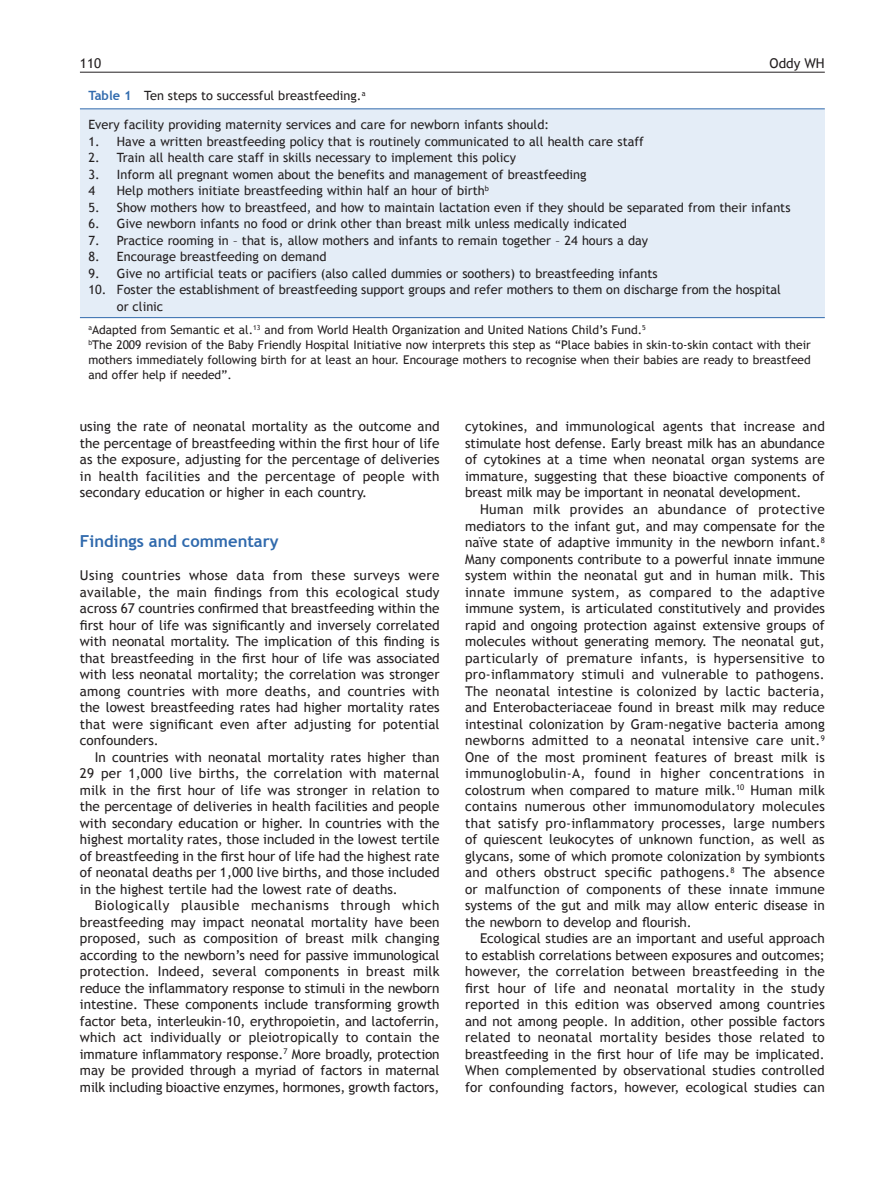
<style>
.page{position:relative;width:892px;height:1190px;background:#fff}
.page>*{position:absolute;margin:0;border:0;box-sizing:border-box;transform-origin:0 0}
.t1{font:700 16.5px "Trebuchet MS";color:#306aad}
.t2{font:13.5px/16.5px "Trebuchet MS";color:#231f20;text-align:justify}
.t3{font:12.75px/16.5px "Trebuchet MS";color:#231f20}
.t4{font:12px/15px "Trebuchet MS";color:#231f20}
.s1{font-weight:700;color:#306aad}
</style>
<div class="page">
<hr style="left:80px;top:72px;width:744px;height:1px;background:#231f20">
<div style="left:80px;top:110px;width:744px;height:208px;background:#e4edf7"></div>
<hr style="left:80px;top:108px;width:744px;height:1px;background:#306aad">
<hr style="left:80px;top:317px;width:744px;height:1px;background:#306aad">
<p class="t2" style="left:80px;top:55px;width:23px">110</p>
<p class="t2" style="left:769px;top:55px;width:57px">Oddy WH</p>
<p class="t3" style="left:88px;top:87px;width:278px"><span class="s1">Table 1</span> Ten steps to successful breastfeeding.<sup>a</sup></p>
<p class="t3" style="left:88px;top:117px;width:462px">Every facility providing maternity services and care for newborn infants should:</p>
<p class="t3" style="left:88px;top:133px;width:556px">1. Have a written breastfeeding policy that is routinely communicated to all health care staff</p>
<p class="t3" style="left:88px;top:150px;width:429px">2. Train all health care staff in skills necessary to implement this policy</p>
<p class="t3" style="left:88px;top:166px;width:499px">3. Inform all pregnant women about the benefits and management of breastfeeding<br>4</p>
<p class="t3" style="left:117px;top:183px;width:373px">Help mothers initiate breastfeeding within half an hour of birth<sup>b</sup></p>
<p class="t3" style="left:88px;top:199px;width:703px">5. Show mothers how to breastfeed, and how to maintain lactation even if they should be separated from their infants</p>
<p class="t3" style="left:88px;top:216px;width:539px">6. Give newborn infants no food or drink other than breast milk unless medically indicated</p>
<p class="t3" style="left:88px;top:232px;width:561px">7. Practice rooming in – that is, allow mothers and infants to remain together – 24 hours a day</p>
<p class="t3" style="left:88px;top:249px;width:239px">8. Encourage breastfeeding on demand</p>
<p class="t3" style="left:88px;top:265px;width:570px">9. Give no artificial teats or pacifiers (also called dummies or soothers) to breastfeeding infants</p>
<p class="t3" style="left:117px;top:282px;width:665px;text-indent:-28px">10. Foster the establishment of breastfeeding support groups and refer mothers to them on discharge from the hospital or clinic</p>
<p class="t4" style="left:88px;top:323px;width:723px"><sup>a</sup>Adapted from Semantic et al.<sup>13</sup> and from World Health Organization and United Nations Child’s Fund.<sup>5<br>b</sup>The 2009 revision of the Baby Friendly Hospital Initiative now interprets this step as “Place babies in skin-to-skin contact with their mothers immediately following birth for at least an hour. Encourage mothers to recognise when their babies are ready to breastfeed and offer help if needed”.</p>
<p class="t2" style="left:80px;top:418px;width:361px">using the rate of neonatal mortality as the outcome and the percentage of breastfeeding within the first hour of life as the exposure, adjusting for the percentage of deliveries in health facilities and the percentage of people with secondary education or higher in each country.</p>
<p class="t1" style="left:80px;top:530px;width:200px">Findings and commentary</p>
<p class="t2" style="left:80px;top:567px;width:361px">Using countries whose data from these surveys were available, the main findings from this ecological study across 67 countries confirmed that breastfeeding within the first hour of life was significantly and inversely correlated with neonatal mortality. The implication of this finding is that breastfeeding in the first hour of life was associated with less neonatal mortality; the correlation was stronger among countries with more deaths, and countries with the lowest breastfeeding rates had higher mortality rates that were significant even after adjusting for potential confounders.</p>
<p class="t2" style="left:80px;top:748px;width:361px;text-indent:15px">In countries with neonatal mortality rates higher than 29 per 1,000 live births, the correlation with maternal milk in the first hour of life was stronger in relation to the percentage of deliveries in health facilities and people with secondary education or higher. In countries with the highest mortality rates, those included in the lowest tertile of breastfeeding in the first hour of life had the highest rate of neonatal deaths per 1,000 live births, and those included in the highest tertile had the lowest rate of deaths.</p>
<p class="t2" style="left:80px;top:897px;width:361px;text-indent:15px">Biologically plausible mechanisms through which breastfeeding may impact neonatal mortality have been proposed, such as composition of breast milk changing according to the newborn’s need for passive immunological protection. Indeed, several components in breast milk reduce the inflammatory response to stimuli in the newborn intestine. These components include transforming growth factor beta, interleukin-10, erythropoietin, and lactoferrin, which act individually or pleiotropically to contain the immature inflammatory response.<sup>7</sup> More broadly, protection may be provided through a myriad of factors in maternal milk including bioactive enzymes, hormones, growth factors,</p>
<p class="t2" style="left:465px;top:418px;width:361px">cytokines, and immunological agents that increase and stimulate host defense. Early breast milk has an abundance of cytokines at a time when neonatal organ systems are immature, suggesting that these bioactive components of breast milk may be important in neonatal development.</p>
<p class="t2" style="left:465px;top:501px;width:361px;text-indent:15px">Human milk provides an abundance of protective mediators to the infant gut, and may compensate for the naïve state of adaptive immunity in the newborn infant.<sup>8<br></sup>Many components contribute to a powerful innate immune system within the neonatal gut and in human milk. This innate immune system, as compared to the adaptive immune system, is articulated constitutively and provides rapid and ongoing protection against extensive groups of molecules without generating memory. The neonatal gut, particularly of premature infants, is hypersensitive to pro-inflammatory stimuli and vulnerable to pathogens.<br>The neonatal intestine is colonized by lactic bacteria, and Enterobacteriaceae found in breast milk may reduce intestinal colonization by Gram-negative bacteria among newborns admitted to a neonatal intensive care unit.<sup>9<br></sup>One of the most prominent features of breast milk is immunoglobulin-A, found in higher concentrations in colostrum when compared to mature milk.<sup>10</sup> Human milk contains numerous other immunomodulatory molecules that satisfy pro-inflammatory processes, large numbers of quiescent leukocytes of unknown function, as well as glycans, some of which promote colonization by symbionts and others obstruct specific pathogens.<sup>8</sup> The absence or malfunction of components of these innate immune systems of the gut and milk may allow enteric disease in the newborn to develop and flourish.</p>
<p class="t2" style="left:465px;top:930px;width:361px;text-indent:15px">Ecological studies are an important and useful approach to establish correlations between exposures and outcomes; however, the correlation between breastfeeding in the first hour of life and neonatal mortality in the study reported in this edition was observed among countries and not among people. In addition, other possible factors related to neonatal mortality besides those related to breastfeeding in the first hour of life may be implicated.<br>When complemented by observational studies controlled for confounding factors, however, ecological studies can</p>
</div>
